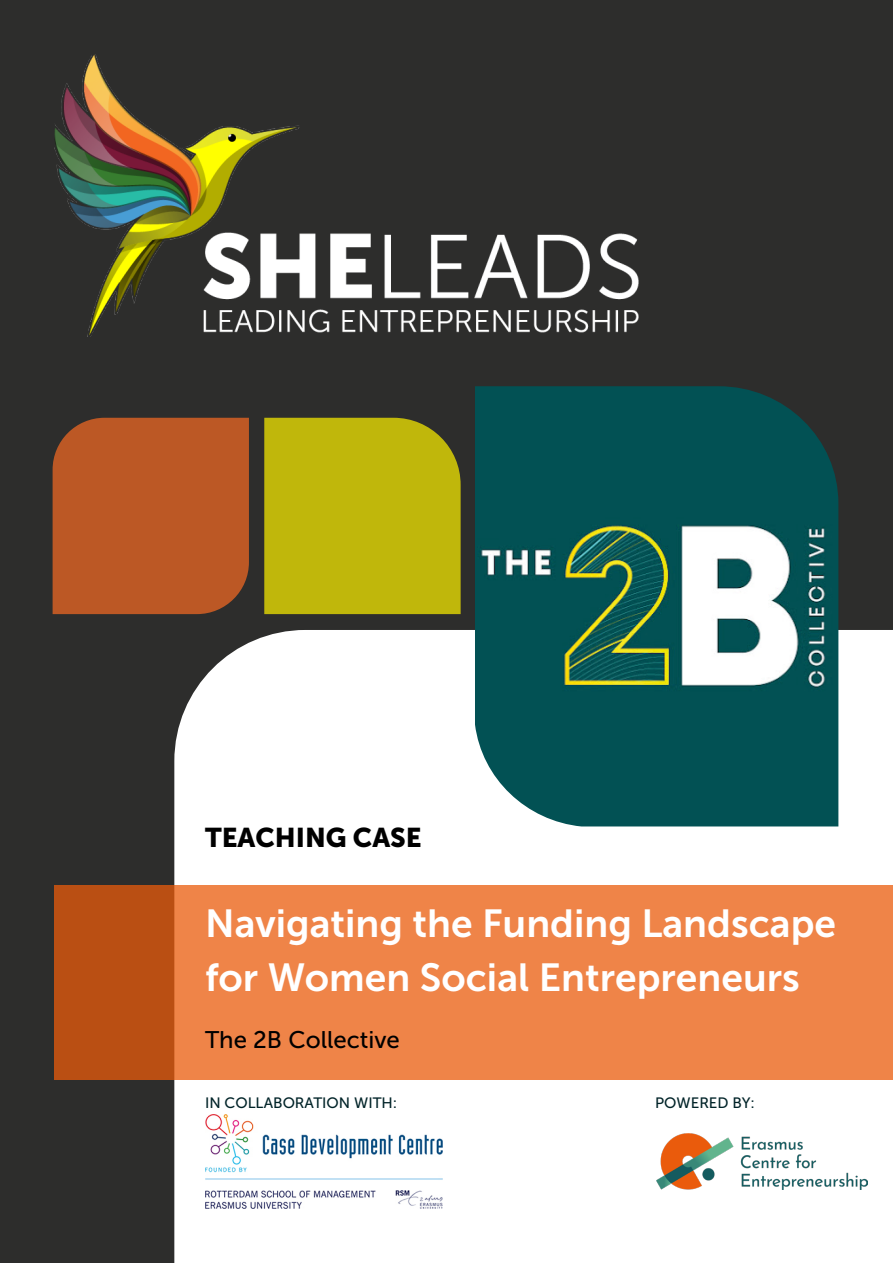
<style>
.page{position:relative;width:893px;height:1263px;background:#2d2d2c}
.page>*{position:absolute;margin:0;border:0;box-sizing:border-box;transform-origin:0 0}
.t1{font:39px/54px "Museo Sans 700";color:#fff}
.t2{font:27px "Museo Sans 900";color:#000}
.t3{font:24px "Museo Sans 500";color:#000}
.t4{font:15px "Museo Sans 500";color:#002328}
</style>
<div class="page">
<div style="left:174px;top:630px;width:719px;height:633px;background:#fff"></div>
<svg style="left:54px;top:886px;width:839px;height:194px;fill:#ef8448"></svg>
<img style="left:54px;top:54px;width:584px;height:282px">
<img style="left:475px;top:386px;width:363px;height:440px">
<div style="left:53px;top:418px;width:196px;height:196px;background:#bc5825"></div>
<div style="left:264px;top:418px;width:197px;height:196px;background:#c0b70b"></div>
<img style="left:205px;top:1114px;width:237px;height:95px">
<img style="left:656px;top:1134px;width:212px;height:55px">
<p class="t2" style="left:205px;top:822px;width:218px">TEACHING CASE</p>
<p class="t1" style="left:205px;top:897px;width:633px">Navigating the Funding Landscape for Women Social Entrepreneurs</p>
<p class="t3" style="left:205px;top:1026px;width:196px">The 2B Collective</p>
<p class="t4" style="left:205px;top:1094px;width:194px">IN COLLABORATION WITH:</p>
<p class="t4" style="left:655px;top:1094px;width:101px">POWERED BY:</p>
</div>
